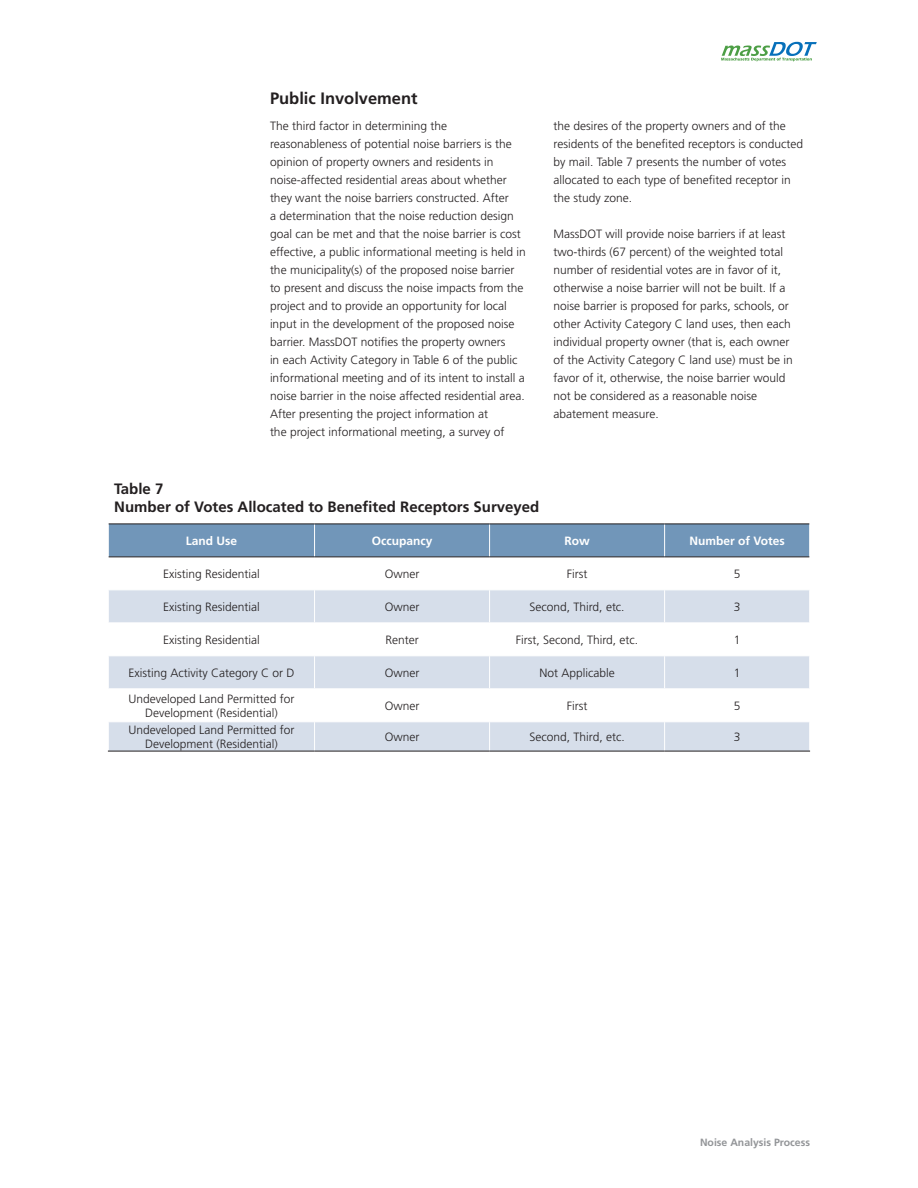
<style>
.page{position:relative;width:918px;height:1188px;background:#fff}
.page>*{position:absolute;margin:0;border:0;box-sizing:border-box;transform-origin:0 0}
.t1{font:700 16.5px "Frutiger LT Std";color:#231f20}
.VHB_Table_Head_Wide{font:700 15px "Frutiger LT Std";color:#231f20}
.Body_Text{font:300 12px/18px "Frutiger LT Std";color:#231f20}
.t2{font:700 12px "Frutiger LT Std";color:#fff}
.t3{font:700 10.5px "Frutiger LT Std";color:#939598}
</style>
<div class="page">
<div style="left:109px;top:525px;width:700px;height:32px;background:#7196b9"></div>
<svg style="left:109px;top:590px;width:700px;height:161px;fill:#d6deea"></svg>
<hr style="left:314px;top:524px;width:1px;height:33px;background:#fff">
<hr style="left:489px;top:524px;width:1px;height:33px;background:#fff">
<hr style="left:664px;top:524px;width:1px;height:33px;background:#fff">
<hr style="left:314px;top:590px;width:1px;height:32px;background:#fff">
<hr style="left:489px;top:590px;width:1px;height:32px;background:#fff">
<hr style="left:664px;top:590px;width:1px;height:32px;background:#fff">
<hr style="left:108px;top:622px;width:207px;height:1px;background:#fff">
<hr style="left:315px;top:622px;width:175px;height:1px;background:#fff">
<hr style="left:314px;top:623px;width:1px;height:32px;background:#fff">
<hr style="left:490px;top:622px;width:175px;height:1px;background:#fff">
<hr style="left:489px;top:623px;width:1px;height:32px;background:#fff">
<hr style="left:665px;top:622px;width:145px;height:1px;background:#fff">
<hr style="left:664px;top:623px;width:1px;height:32px;background:#fff">
<hr style="left:108px;top:655px;width:207px;height:1px;background:#fff">
<hr style="left:315px;top:655px;width:175px;height:1px;background:#fff">
<hr style="left:314px;top:656px;width:1px;height:32px;background:#fff">
<hr style="left:490px;top:655px;width:175px;height:1px;background:#fff">
<hr style="left:489px;top:656px;width:1px;height:32px;background:#fff">
<hr style="left:665px;top:655px;width:145px;height:1px;background:#fff">
<hr style="left:664px;top:656px;width:1px;height:32px;background:#fff">
<hr style="left:108px;top:688px;width:207px;height:1px;background:#fff">
<hr style="left:315px;top:688px;width:175px;height:1px;background:#fff">
<hr style="left:314px;top:689px;width:1px;height:32px;background:#fff">
<hr style="left:490px;top:688px;width:175px;height:1px;background:#fff">
<hr style="left:489px;top:689px;width:1px;height:32px;background:#fff">
<hr style="left:665px;top:688px;width:145px;height:1px;background:#fff">
<hr style="left:664px;top:689px;width:1px;height:32px;background:#fff">
<hr style="left:108px;top:721px;width:207px;height:1px;background:#fff">
<hr style="left:315px;top:721px;width:175px;height:1px;background:#fff">
<svg style="left:314px;top:722px;width:1px;height:29px"></svg>
<hr style="left:490px;top:721px;width:175px;height:1px;background:#fff">
<svg style="left:489px;top:722px;width:1px;height:29px"></svg>
<hr style="left:665px;top:721px;width:145px;height:1px;background:#fff">
<svg style="left:664px;top:722px;width:1px;height:29px"></svg>
<hr style="left:108px;top:751px;width:207px;height:1px;background:#231f20">
<hr style="left:315px;top:751px;width:175px;height:1px;background:#231f20">
<hr style="left:490px;top:751px;width:175px;height:1px;background:#231f20">
<hr style="left:665px;top:751px;width:145px;height:1px;background:#231f20">
<hr style="left:109px;top:524px;width:206px;height:1px;background:#231f20">
<hr style="left:315px;top:524px;width:175px;height:1px;background:#231f20">
<hr style="left:490px;top:524px;width:175px;height:1px;background:#231f20">
<hr style="left:665px;top:524px;width:144px;height:1px;background:#231f20">
<hr style="left:109px;top:557px;width:206px;height:1px;background:#231f20">
<hr style="left:315px;top:557px;width:175px;height:1px;background:#231f20">
<hr style="left:490px;top:557px;width:175px;height:1px;background:#231f20">
<hr style="left:665px;top:557px;width:144px;height:1px;background:#231f20">
<svg style="left:721px;top:42px;width:96px;height:19px"></svg>
<p class="t1" style="left:270px;top:89px;width:149px">Public Involvement</p>
<p class="Body_Text" style="left:270px;top:117px;width:257px">The third factor in determining the reasonableness of potential noise barriers is the opinion of property owners and residents in noise-affected residential areas about whether they want the noise barriers constructed. After<br>a determination that the noise reduction design goal can be met and that the noise barrier is cost effective, a public informational meeting is held in the municipality(s) of the proposed noise barrier to present and discuss the noise impacts from the project and to provide an opportunity for local input in the development of the proposed noise barrier. MassDOT notifies the property owners<br>in each Activity Category in Table 6 of the public informational meeting and of its intent to install a noise barrier in the noise affected residential area.</p>
<p class="Body_Text" style="left:270px;top:405px;width:236px">After presenting the project information at the project informational meeting, a survey of</p>
<p class="Body_Text" style="left:554px;top:117px;width:251px">the desires of the property owners and of the residents of the benefited receptors is conducted by mail. Table 7 presents the number of votes allocated to each type of benefited receptor in the study zone.</p>
<p class="Body_Text" style="left:554px;top:225px;width:241px">MassDOT will provide noise barriers if at least two-thirds (67 percent) of the weighted total number of residential votes are in favor of it, otherwise a noise barrier will not be built. If a noise barrier is proposed for parks, schools, or other Activity Category C land uses, then each individual property owner (that is, each owner of the Activity Category C land use) must be in favor of it, otherwise, the noise barrier would not be considered as a reasonable noise abatement measure.</p>
<p class="VHB_Table_Head_Wide" style="left:114px;top:480px;width:51px">Table 7</p>
<p class="VHB_Table_Head_Wide" style="left:114px;top:498px;width:427px">Number of Votes Allocated to Benefited Receptors Surveyed</p>
<p class="t2" style="left:186px;top:534px;width:53px">Land Use</p>
<p class="t2" style="left:372px;top:534px;width:62px">Occupancy</p>
<p class="t2" style="left:564px;top:534px;width:27px">Row</p>
<p class="t2" style="left:689px;top:534px;width:97px">Number of Votes</p>
<p class="Body_Text" style="left:163px;top:565px;width:98px">Existing Residential</p>
<p class="Body_Text" style="left:385px;top:565px;width:36px">Owner</p>
<p class="Body_Text" style="left:567px;top:565px;width:22px">First</p>
<p class="Body_Text" style="left:734px;top:565px;width:8px">5</p>
<p class="Body_Text" style="left:163px;top:598px;width:98px">Existing Residential</p>
<p class="Body_Text" style="left:385px;top:598px;width:36px">Owner</p>
<p class="Body_Text" style="left:530px;top:598px;width:97px">Second, Third, etc.</p>
<p class="Body_Text" style="left:734px;top:598px;width:8px">3</p>
<p class="Body_Text" style="left:163px;top:631px;width:98px">Existing Residential</p>
<p class="Body_Text" style="left:385px;top:631px;width:35px">Renter</p>
<p class="Body_Text" style="left:516px;top:631px;width:124px">First, Second, Third, etc.</p>
<p class="Body_Text" style="left:734px;top:631px;width:8px">1</p>
<p class="Body_Text" style="left:128px;top:664px;width:167px">Existing Activity Category C or D</p>
<p class="Body_Text" style="left:385px;top:664px;width:36px">Owner</p>
<p class="Body_Text" style="left:539px;top:664px;width:77px">Not Applicable</p>
<p class="Body_Text" style="left:734px;top:664px;width:8px">1</p>
<p class="Body_Text" style="left:128px;top:691px;width:168px;line-height:14.4px;text-align:center">Undeveloped Land Permitted for<br>Development (Residential)</p>
<p class="Body_Text" style="left:385px;top:697px;width:36px">Owner</p>
<p class="Body_Text" style="left:567px;top:697px;width:22px">First</p>
<p class="Body_Text" style="left:734px;top:697px;width:8px">5</p>
<p class="Body_Text" style="left:128px;top:723px;width:168px;line-height:14.4px;text-align:center">Undeveloped Land Permitted for<br>Development (Residential)</p>
<p class="Body_Text" style="left:385px;top:728px;width:36px">Owner</p>
<p class="Body_Text" style="left:530px;top:728px;width:97px">Second, Third, etc.</p>
<p class="Body_Text" style="left:734px;top:728px;width:8px">3</p>
<p class="t3" style="left:700px;top:1137px;width:112px">Noise Analysis Process</p>
</div>
